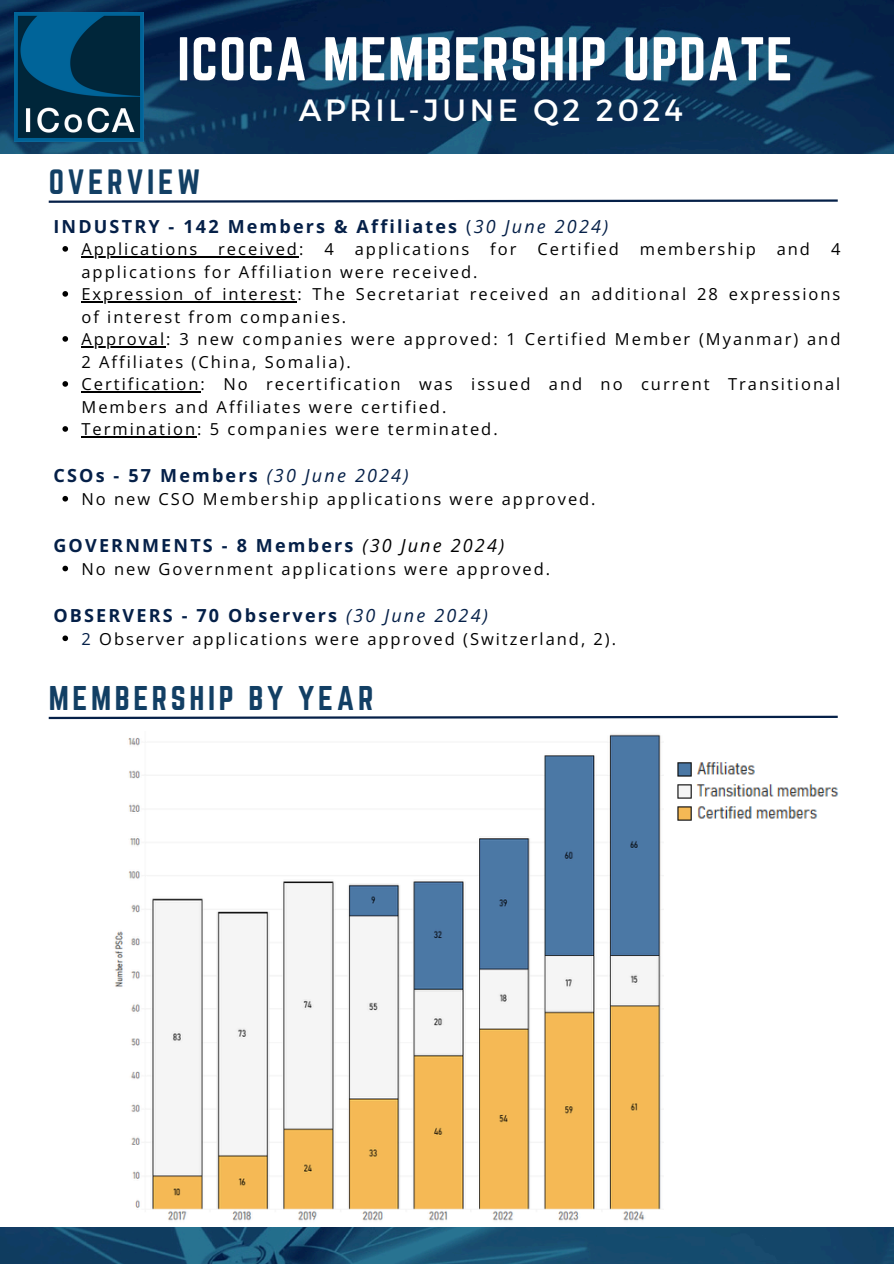
<style>
.page{position:relative;width:894px;height:1264px;background:#fff}
.page>*{position:absolute;margin:0;border:0;box-sizing:border-box;transform-origin:0 0}
.t1{font:54px "Norwester";letter-spacing:.02em;color:#fff}
.t2{font:30.75px "Montserrat";letter-spacing:.12em;color:#fff}
.t3{font:30.75px "Norwester";letter-spacing:.12em;color:#123f64}
.t4{font:30px "Norwester";letter-spacing:.12em;color:#123f64}
.t5{font:700 18px "Open Sans";letter-spacing:.12em;color:#052048}
.t6{font:16.5px/22.5px "Open Sans";letter-spacing:.12em;color:#000}
.s1{font-weight:400}
.s2{font-weight:400;font-style:italic}
.s3{font-weight:400;font-style:italic;color:#000}
.s4{color:#052048}
</style>
<div class="page">
<img style="left:0;top:0;width:893px;height:154px">
<img style="left:0;top:1227px;width:893px;height:36px">
<img style="left:677px;top:762px;width:162px;height:59px">
<svg style="left:48px;top:199px;width:790px;height:4px"></svg>
<svg style="left:48px;top:715px;width:790px;height:5px"></svg>
<img style="left:14px;top:12px;width:129px;height:130px">
<img style="left:114px;top:734px;width:549px;height:487px">
<svg style="left:62px;top:246px;width:6px;height:6px"></svg>
<hr style="left:81px;top:256px;width:218px;height:1px;background:#000">
<svg style="left:62px;top:291px;width:6px;height:6px"></svg>
<hr style="left:81px;top:301px;width:216px;height:1px;background:#000">
<svg style="left:62px;top:336px;width:6px;height:6px"></svg>
<hr style="left:81px;top:346px;width:85px;height:1px;background:#000">
<svg style="left:62px;top:381px;width:6px;height:6px"></svg>
<hr style="left:81px;top:391px;width:119px;height:1px;background:#000">
<svg style="left:62px;top:426px;width:6px;height:6px"></svg>
<hr style="left:81px;top:436px;width:116px;height:1px;background:#000">
<svg style="left:62px;top:496px;width:6px;height:5px"></svg>
<svg style="left:62px;top:565px;width:6px;height:6px"></svg>
<svg style="left:62px;top:635px;width:6px;height:6px"></svg>
<p class="t1" style="left:177px;top:26px;width:617px">ICOCA MEMBERSHIP UPDATE</p>
<p class="t2" style="left:298px;top:90px;width:385px">APRIL-JUNE Q2 2024</p>
<h1 class="t3" style="left:49px;top:163px;width:153px">OVERVIEW</h1>
<p class="t5" style="left:53px;top:213px;width:556px">INDUSTRY - 142 Members &amp; Affiliates <span class="s1">(</span><span class="s2">30 June 2024)</span></p>
<p class="t6" style="left:81px;top:237px;width:117px">Applications</p>
<p class="t6" style="left:218px;top:237px;width:87px">received:</p>
<p class="t6" style="left:324px;top:237px;width:11px">4</p>
<p class="t6" style="left:354px;top:237px;width:116px">applications</p>
<p class="t6" style="left:490px;top:237px;width:28px">for</p>
<p class="t6" style="left:537px;top:237px;width:83px">Certified</p>
<p class="t6" style="left:639px;top:237px;width:117px">membership</p>
<p class="t6" style="left:776px;top:237px;width:35px">and</p>
<p class="t6" style="left:830px;top:237px;width:11px">4</p>
<p class="t6" style="left:81px;top:260px;width:397px">applications for Affiliation were received.</p>
<p class="t6" style="left:81px;top:282px;width:760px">Expression of interest: The Secretariat received an additional 28 expressions of interest from companies.</p>
<p class="t6" style="left:81px;top:327px;width:760px">Approval: 3 new companies were approved: 1 Certified Member (Myanmar) and<br>2 Affiliates (China, Somalia).</p>
<p class="t6" style="left:81px;top:372px;width:760px">Certification: No recertification was issued and no current Transitional<br>Members and Affiliates were certified.</p>
<p class="t6" style="left:81px;top:417px;width:417px">Termination: 5 companies were terminated.</p>
<p class="t5" style="left:53px;top:463px;width:356px">CSOs - 57 Members <span class="s2">(30 June 2024)</span></p>
<p class="t6" style="left:81px;top:487px;width:515px">No new CSO Membership applications were approved.</p>
<p class="t5" style="left:53px;top:533px;width:452px">GOVERNMENTS - 8 Members <span class="s3">(30 June 2024)</span></p>
<p class="t6" style="left:81px;top:557px;width:470px">No new Government applications were approved.</p>
<p class="t5" style="left:53px;top:602px;width:436px">OBSERVERS - 70 Observers <span class="s2">(30 June 2024)</span></p>
<h2 class="t6" style="left:81px;top:627px;width:536px"><span class="s4">2</span> Observer applications were approved (Switzerland, 2).</h2>
<p class="t4" style="left:49px;top:680px;width:326px">MEMBERSHIP BY YEAR</p>
</div>
